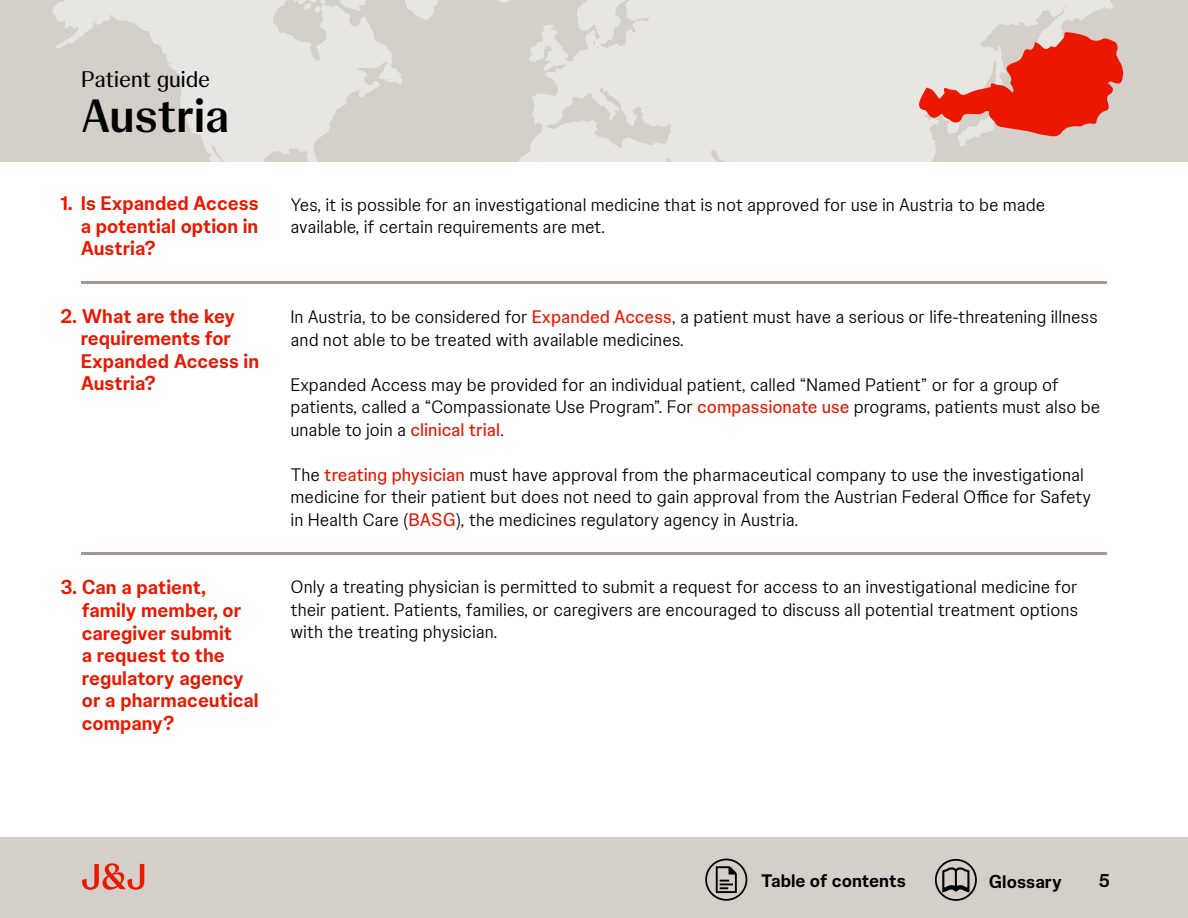
<style>
.page{position:relative;width:1188px;height:918px;background:#fff}
.page>*{position:absolute;margin:0;border:0;box-sizing:border-box;transform-origin:0 0}
.t1{font:700 46.5px "Johnson Display";color:#000}
.t2{font:22.5px "Johnson Display";color:#000}
.t3{font:700 19.5px/22.5px "Johnson Text";color:#eb1700}
.t4{font:300 18px/22.5px "Johnson Text";color:#000}
.t5{font:700 18px "Johnson Text";color:#000}
.s1{font-weight:400;color:#eb1700}
</style>
<div class="page">
<div style="left:0;top:837px;width:1188px;height:81px;background:#d5cfc9"></div>
<div style="left:0;top:0;width:1188px;height:162px;background:#d5cfc9"></div>
<svg style="left:52px;top:0;width:1072px;height:162px"></svg>
<div style="left:705px;top:859px;width:42px;height:42px;border:2px solid #000;border-radius:50%"></div>
<svg style="left:716px;top:866px;width:21px;height:27px"></svg>
<div style="left:935px;top:859px;width:42px;height:42px;border:2px solid #000;border-radius:50%"></div>
<svg style="left:942px;top:867px;width:28px;height:25px"></svg>
<svg style="left:82px;top:863px;width:62px;height:27px"></svg>
<svg style="left:919px;top:32px;width:204px;height:107px"></svg>
<hr style="left:81px;top:281px;width:1026px;height:2px;background:#a39992">
<hr style="left:81px;top:552px;width:1026px;height:3px;background:#a39992">
<p class="t2" style="left:81px;top:63px;width:131px">Patient guide</p>
<h1 class="t1" style="left:81px;top:80px;width:150px">Austria</h1>
<p class="t3" style="left:81px;top:191px;width:179px;text-align:justify;text-indent:-20px">1. Is Expanded Access a potential option in Austria?</p>
<p class="t3" style="left:81px;top:304px;width:180px;text-indent:-20px">2. What are the key requirements for<br>Expanded Access in<br>Austria?</p>
<p class="t3" style="left:82px;top:575px;width:178px;text-indent:-21px">3. Can a patient, family member, or caregiver submit<br>a request to the regulatory agency or a pharmaceutical company?</p>
<p class="t4" style="left:291px;top:192px;width:756px">Yes, it is possible for an investigational medicine that is not approved for use in Austria to be made available, if certain requirements are met.</p>
<p class="t4" style="left:291px;top:304px;width:809px">In Austria, to be considered for <span class="s1">Expanded Access</span>, a patient must have a serious or life-threatening illness and not able to be treated with available medicines.</p>
<p class="t4" style="left:291px;top:372px;width:811px">Expanded Access may be provided for an individual patient, called “Named Patient” or for a group of patients, called a “Compassionate Use Program”. For <span class="s1">compassionate use</span> programs, patients must also be unable to join a <span class="s1">clinical trial</span>.</p>
<p class="t4" style="left:291px;top:462px;width:802px">The <span class="s1">treating physician</span> must have approval from the pharmaceutical company to use the investigational medicine for their patient but does not need to gain approval from the Austrian Federal Office for Safety in Health Care (<span class="s1">BASG</span>), the medicines regulatory agency in Austria.</p>
<p class="t4" style="left:291px;top:574px;width:789px;text-align:justify">Only a treating physician is permitted to submit a request for access to an investigational medicine for their patient. Patients, families, or caregivers are encouraged to discuss all potential treatment options with the treating physician.</p>
<p class="t5" style="left:761px;top:867px;width:146px">Table of contents</p>
<p class="t5" style="left:989px;top:867px;width:75px">Glossary</p>
<p class="t5" style="left:1099px;top:867px;width:13px">5</p>
</div>
